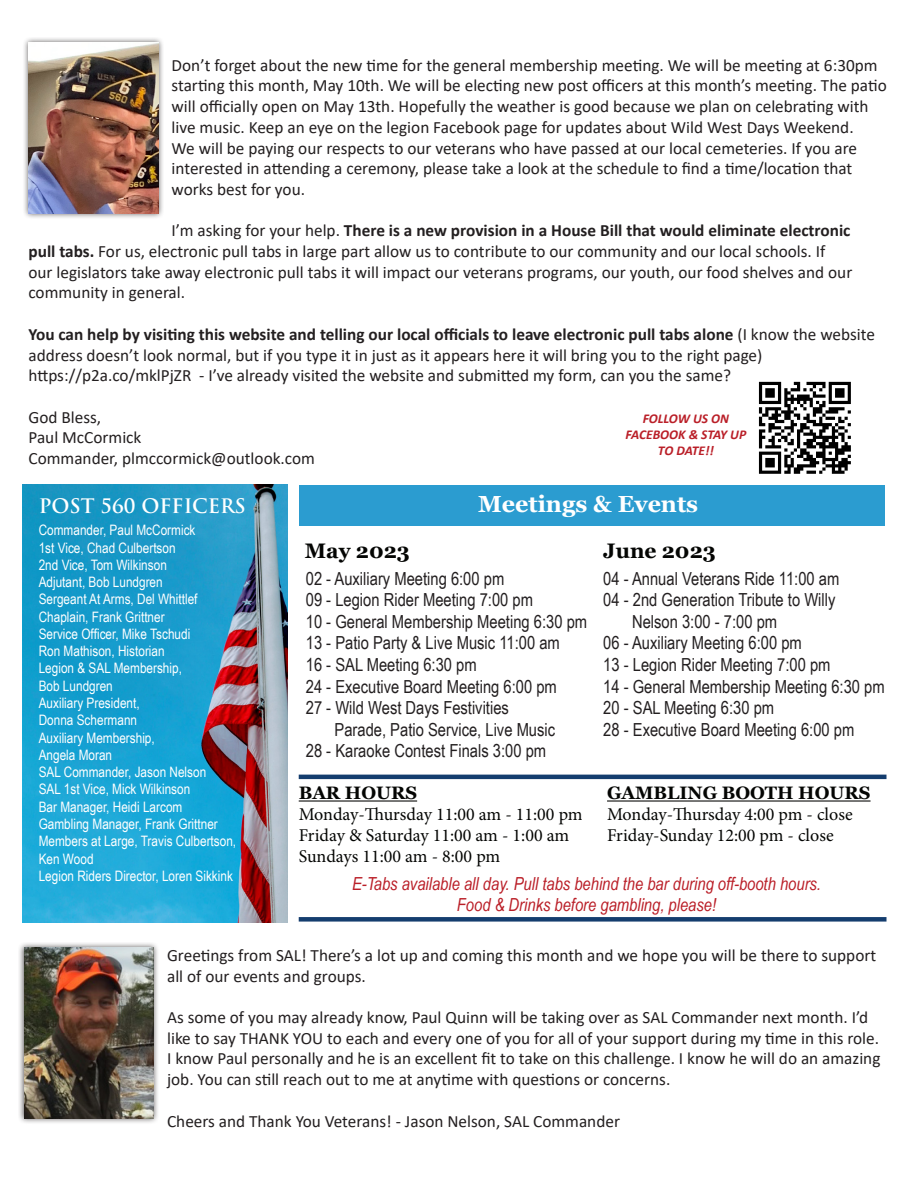
<style>
.page{position:relative;width:918px;height:1188px;background:#fff}
.page>*{position:absolute;margin:0;border:0;box-sizing:border-box;transform-origin:0 0}
.t1{font:700 23.25px "Georgia";color:#fff}
.t2{font:700 21px "Georgia";color:#040503}
.t3{font:700 19.5px "Trajan Pro";color:#fff}
.t4{font:18px "Arial Narrow";color:#231f20}
.t5{font:18px "Minion Pro";color:#040503}
.t6{font:italic 18px "Arial Narrow";color:#ba1f28}
.t7{font:700 18px "Georgia";color:#040503}
.t8{font:17.25px/20.7px "Calibri";color:#231f20}
.t9{font:14.4px "Arial Narrow";color:#fff}
.t10{font:italic 700 13.5px/16.2px "Calibri";letter-spacing:-.005em;color:#ba1f28;text-align:center}
.s1{font-weight:700}
</style>
<div class="page">
<div style="left:23px;top:37px;width:141px;height:182px;background:#231f20;opacity:.75"></div>
<img style="left:28px;top:43px;width:130px;height:170px">
<div style="left:18px;top:942px;width:142px;height:183px;background:#231f20;opacity:.75"></div>
<img style="left:24px;top:948px;width:130px;height:171px">
<img style="left:23px;top:484px;width:265px;height:438px">
<div style="left:299px;top:485px;width:585px;height:41px;background:#2b9cd0"></div>
<hr style="left:299px;top:775px;width:587px;height:4px;background:#143d6e">
<div style="left:299px;top:917px;width:587px;height:5px;background:#143d6e"></div>
<hr style="left:299px;top:800px;width:118px;height:2px;background:#040503">
<hr style="left:607px;top:800px;width:264px;height:2px;background:#040503">
<svg style="left:758px;top:381px;width:93px;height:93px"></svg>
<p class="t8" style="left:172px;top:54px;width:717px">Don’t forget about the new time for the general membership meeting. We will be meeting at 6:30pm starting this month, May 10th. We will be electing new post officers at this month’s meeting. The patio will officially open on May 13th. Hopefully the weather is good because we plan on celebrating with live music. Keep an eye on the legion Facebook page for updates about Wild West Days Weekend.<br>We will be paying our respects to our veterans who have passed at our local cemeteries. If you are interested in attending a ceremony, please take a look at the schedule to find a time/location that works best for you.</p>
<p class="t8" style="left:28px;top:220px;width:825px;text-indent:143px">I’m asking for your help. <span class="s1">There is a new provision in a House Bill that would eliminate electronic pull tabs.</span> For us, electronic pull tabs in large part allow us to contribute to our community and our local schools. If our legislators take away electronic pull tabs it will impact our veterans programs, our youth, our food shelves and our community in general.</p>
<p class="t8" style="left:28px;top:323px;width:848px"><span class="s1">You can help by visiting this website and telling our local officials to leave electronic pull tabs alone</span> (I know the website address doesn’t look normal, but if you type it in just as it appears here it will bring you to the right page)</p>
<p class="t8" style="left:28px;top:365px;width:704px">https://p2a.co/mklPjZR - I’ve already visited the website and submitted my form, can you the same?</p>
<p class="t8" style="left:28px;top:406px;width:74px">God Bless,</p>
<p class="t8" style="left:28px;top:427px;width:114px">Paul McCormick</p>
<p class="t8" style="left:28px;top:448px;width:288px">Commander, plmccormick@outlook.com</p>
<p class="t10" style="left:626px;top:409px;width:122px">FOLLOW US ON<br>FACEBOOK &amp; STAY UP<br>TO DATE!!</p>
<p class="t3" style="left:39px;top:494px;width:209px">POST 560 OFFICERS</p>
<p class="t9" style="left:39px;top:520px;width:158px">Commander, Paul McCormick</p>
<p class="t9" style="left:39px;top:537px;width:138px">1st Vice, Chad Culbertson</p>
<p class="t9" style="left:39px;top:554px;width:130px">2nd Vice, Tom Wilkinson</p>
<p class="t9" style="left:39px;top:571px;width:126px">Adjutant, Bob Lundgren</p>
<p class="t9" style="left:39px;top:589px;width:160px">Sergeant At Arms, Del Whittlef</p>
<p class="t9" style="left:39px;top:606px;width:128px">Chaplain, Frank Grittner</p>
<p class="t9" style="left:39px;top:623px;width:153px">Service Officer, Mike Tschudi</p>
<p class="t9" style="left:39px;top:641px;width:128px">Ron Mathison, Historian</p>
<p class="t9" style="left:39px;top:658px;width:145px">Legion &amp; SAL Membership,</p>
<p class="t9" style="left:39px;top:675px;width:76px">Bob Lundgren</p>
<p class="t9" style="left:39px;top:692px;width:103px">Auxiliary President,</p>
<p class="t9" style="left:39px;top:710px;width:100px">Donna Schermann</p>
<p class="t9" style="left:39px;top:727px;width:118px">Auxiliary Membership,</p>
<p class="t9" style="left:39px;top:744px;width:75px">Angela Moran</p>
<p class="t9" style="left:39px;top:762px;width:169px">SAL Commander, Jason Nelson</p>
<p class="t9" style="left:39px;top:779px;width:153px">SAL 1st Vice, Mick Wilkinson</p>
<p class="t9" style="left:39px;top:796px;width:145px">Bar Manager, Heidi Larcom</p>
<p class="t9" style="left:39px;top:813px;width:181px">Gambling Manager, Frank Grittner</p>
<p class="t9" style="left:39px;top:831px;width:199px">Members at Large, Travis Culbertson,</p>
<p class="t9" style="left:39px;top:848px;width:56px">Ken Wood</p>
<p class="t9" style="left:39px;top:865px;width:196px">Legion Riders Director, Loren Sikkink</p>
<p class="t1" style="left:478px;top:489px;width:222px">Meetings &amp; Events</p>
<p class="t2" style="left:305px;top:537px;width:107px">May 2023</p>
<p class="t2" style="left:603px;top:537px;width:114px">June 2023</p>
<p class="t4" style="left:306px;top:565px;width:200px">02 - Auxiliary Meeting 6:00 pm</p>
<p class="t4" style="left:306px;top:587px;width:229px">09 - Legion Rider Meeting 7:00 pm</p>
<p class="t4" style="left:306px;top:608px;width:283px">10 - General Membership Meeting 6:30 pm</p>
<p class="t4" style="left:306px;top:630px;width:256px">13 - Patio Party &amp; Live Music 11:00 am</p>
<p class="t4" style="left:306px;top:652px;width:172px">16 - SAL Meeting 6:30 pm</p>
<p class="t4" style="left:306px;top:673px;width:253px">24 - Executive Board Meeting 6:00 pm</p>
<p class="t4" style="left:306px;top:695px;width:205px">27 - Wild West Days Festivities</p>
<p class="t4" style="left:335px;top:716px;width:222px">Parade, Patio Service, Live Music</p>
<p class="t4" style="left:306px;top:738px;width:242px">28 - Karaoke Contest Finals 3:00 pm</p>
<p class="t4" style="left:603px;top:565px;width:238px">04 - Annual Veterans Ride 11:00 am</p>
<p class="t4" style="left:603px;top:587px;width:234px">04 - 2nd Generation Tribute to Willy</p>
<p class="t4" style="left:632px;top:608px;width:147px">Nelson 3:00 - 7:00 pm</p>
<p class="t4" style="left:603px;top:630px;width:200px">06 - Auxiliary Meeting 6:00 pm</p>
<p class="t4" style="left:603px;top:652px;width:229px">13 - Legion Rider Meeting 7:00 pm</p>
<p class="t4" style="left:603px;top:673px;width:283px">14 - General Membership Meeting 6:30 pm</p>
<p class="t4" style="left:603px;top:695px;width:172px">20 - SAL Meeting 6:30 pm</p>
<p class="t4" style="left:603px;top:716px;width:253px">28 - Executive Board Meeting 6:00 pm</p>
<p class="t7" style="left:299px;top:782px;width:120px">BAR HOURS</p>
<p class="t5" style="left:299px;top:803px;width:285px">Monday-Thursday 11:00 am - 11:00 pm</p>
<p class="t5" style="left:299px;top:824px;width:272px">Friday &amp; Saturday 11:00 am - 1:00 am</p>
<p class="t5" style="left:299px;top:845px;width:203px">Sundays 11:00 am - 8:00 pm</p>
<p class="t7" style="left:607px;top:782px;width:265px">GAMBLING BOOTH HOURS</p>
<p class="t5" style="left:607px;top:803px;width:247px">Monday-Thursday 4:00 pm - close</p>
<p class="t5" style="left:607px;top:824px;width:228px">Friday-Sunday 12:00 pm - close</p>
<p class="t6" style="left:352px;top:871px;width:471px">E-Tabs available all day. Pull tabs behind the bar during off-booth hours.</p>
<p class="t6" style="left:457px;top:892px;width:261px">Food &amp; Drinks before gambling, please!</p>
<p class="t8" style="left:167px;top:944px;width:711px">Greetings from SAL! There’s a lot up and coming this month and we hope you will be there to support all of our events and groups.</p>
<p class="t8" style="left:167px;top:1006px;width:715px">As some of you may already know, Paul Quinn will be taking over as SAL Commander next month. I’d like to say THANK YOU to each and every one of you for all of your support during my time in this role.<br>I know Paul personally and he is an excellent fit to take on this challenge. I know he will do an amazing job. You can still reach out to me at anytime with questions or concerns.</p>
<p class="t8" style="left:167px;top:1110px;width:454px">Cheers and Thank You Veterans! - Jason Nelson, SAL Commander</p>
</div>
